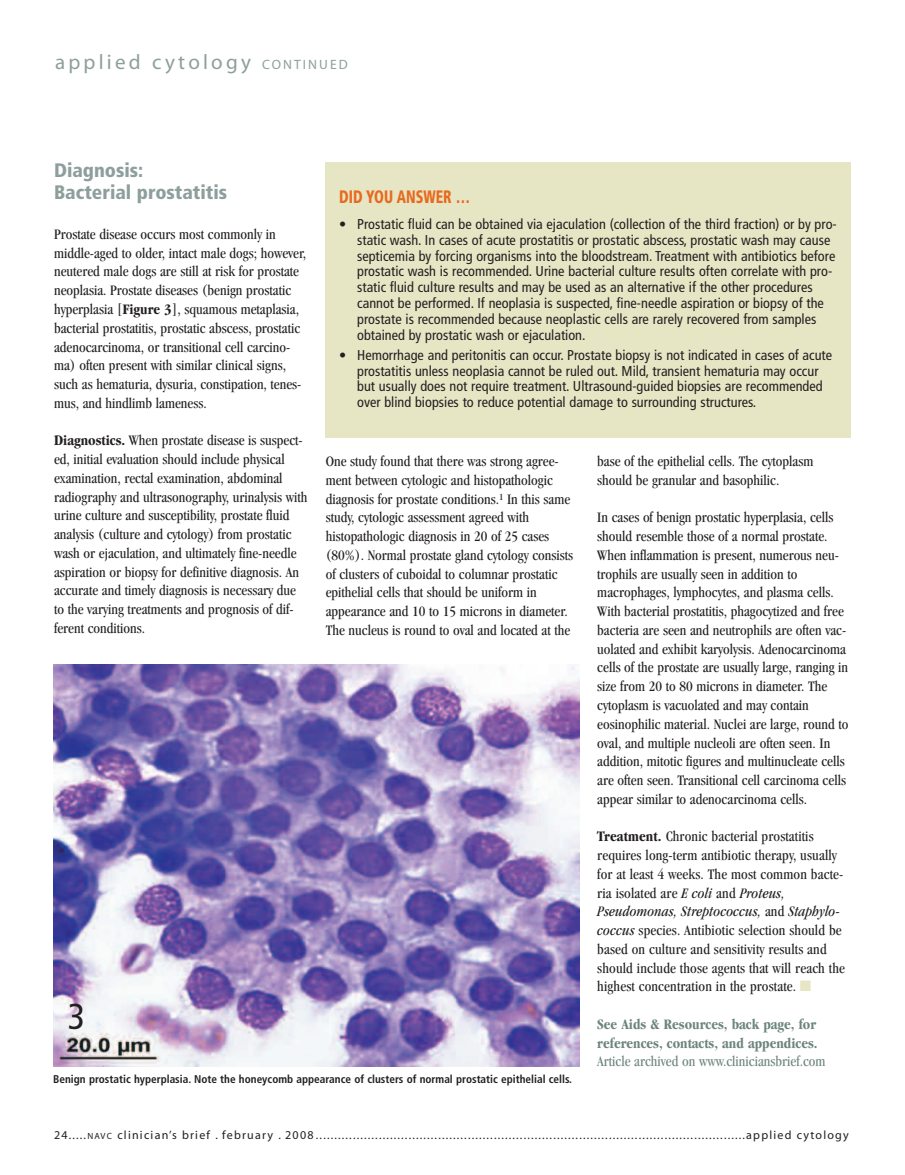
<style>
.page{position:relative;width:905px;height:1175px;background:#fff}
.page>*{position:absolute;margin:0;border:0;box-sizing:border-box;transform-origin:0 0}
.t1{font:condensed 36px "Frutiger";color:#231f20}
.t2{font:21px "Myriad";letter-spacing:.155em;color:#8d9f9c}
.t3{font:900 condensed 19.5px/22.5px "Frutiger";color:#8d9f9c}
.t4{font:900 condensed 18px "Frutiger";color:#e86a1f;scale:.8 1}
.t5{font:condensed 15px/18.8px "Garamond";color:#231f20}
.t6{font:700 condensed 15px/18.8px "Garamond";color:#6d857e}
.t7{font:condensed 15px "Garamond";color:#6d857e}
.t8{font:condensed 14.25px/15.8px "Frutiger";color:#231f20}
.t9{font:12px "Myriad";letter-spacing:.1em;color:#231f20}
.t10{font:700 condensed 11.25px "Frutiger";color:#231f20}
.s1{font-size:13.5px}
.s2{font-weight:700}
.s3{font-style:italic}
.s4{color:#e6e5c4}
.s5{font-size:9px}
</style>
<div class="page">
<div style="left:326px;top:162px;width:524px;height:275px;background:#e6e5c4"></div>
<img style="left:53px;top:664px;width:526px;height:402px">
<h2 class="t2" style="left:55px;top:54px;width:294px">applied cytology <span class="s1">CONTINUED</span></h2>
<h3 class="t3" style="left:54px;top:160px;width:175px">Diagnosis:<br>Bacterial prostatitis</h3>
<p class="t5" style="left:54px;top:226px;width:254px">Prostate disease occurs most commonly in middle-aged to older, intact male dogs; however, neutered male dogs are still at risk for prostate neoplasia. Prostate diseases (benign prostatic hyperplasia [<span class="s2">Figure 3</span>], squamous metaplasia, bacterial prostatitis, prostatic abscess, prostatic adenocarcinoma, or transitional cell carcino&shy;ma) often present with similar clinical signs, such as hematuria, dysuria, constipation, tenes&shy;mus, and hindlimb lameness.</p>
<p class="t5" style="left:54px;top:432px;width:255px"><span class="s2">Diagnostics.</span> When prostate disease is suspect&shy;ed, initial evaluation should include physical examination, rectal examination, abdominal radiography and ultrasonography, urinalysis with urine culture and susceptibility, prostate fluid analysis (culture and cytology) from prostatic wash or ejaculation, and ultimately fine-needle aspiration or biopsy for definitive diagnosis. An accurate and timely diagnosis is necessary due to the varying treatments and prognosis of dif&shy;ferent conditions.</p>
<h1 class="t1" style="left:68px;top:1002px;width:19px">3</h1>
<p class="t4" style="left:339px;top:189px;width:165px">DID YOU ANSWER …</p>
<p class="t8" style="left:357px;top:217px;width:481px;text-indent:-18px">• Prostatic fluid can be obtained via ejaculation (collection of the third fraction) or by pro&shy;static wash. In cases of acute prostatitis or prostatic abscess, prostatic wash may cause septicemia by forcing organisms into the bloodstream. Treatment with antibiotics before prostatic wash is recommended. Urine bacterial culture results often correlate with pro&shy;static fluid culture results and may be used as an alternative if the other procedures cannot be performed. If neoplasia is suspected, fine-needle aspiration or biopsy of the prostate is recommended because neoplastic cells are rarely recovered from samples obtained by prostatic wash or ejaculation.</p>
<p class="t8" style="left:357px;top:348px;width:476px;text-indent:-18px">• Hemorrhage and peritonitis can occur. Prostate biopsy is not indicated in cases of acute prostatitis unless neoplasia cannot be ruled out. Mild, transient hematuria may occur but usually does not require treatment. Ultrasound-guided biopsies are recommended over blind biopsies to reduce potential damage to surrounding structures.</p>
<p class="t5" style="left:326px;top:453px;width:249px">One study found that there was strong agree&shy;ment between cytologic and histopathologic diagnosis for prostate conditions.<sup>1</sup> In this same study, cytologic assessment agreed with histopathologic diagnosis in 20 of 25 cases (80%). Normal prostate gland cytology consists of clusters of cuboidal to columnar prostatic epithelial cells that should be uniform in appearance and 10 to 15 microns in diameter.<br>The nucleus is round to oval and located at the</p>
<p class="t5" style="left:597px;top:453px;width:218px">base of the epithelial cells. The cytoplasm should be granular and basophilic.</p>
<p class="t5" style="left:597px;top:509px;width:253px">In cases of benign prostatic hyperplasia, cells should resemble those of a normal prostate.<br>When inflammation is present, numerous neu&shy;trophils are usually seen in addition to macrophages, lymphocytes, and plasma cells.<br>With bacterial prostatitis, phagocytized and free bacteria are seen and neutrophils are often vac&shy;uolated and exhibit karyolysis. Adenocarcinoma cells of the prostate are usually large, ranging in size from 20 to 80 microns in diameter. The cytoplasm is vacuolated and may contain eosinophilic material. Nuclei are large, round to oval, and multiple nucleoli are often seen. In addition, mitotic figures and multinucleate cells are often seen. Transitional cell carcinoma cells appear similar to adenocarcinoma cells.</p>
<p class="t5" style="left:597px;top:828px;width:249px"><span class="s2">Treatment.</span> Chronic bacterial prostatitis requires long-term antibiotic therapy, usually for at least 4 weeks. The most common bacte&shy;ria isolated are <span class="s3">E coli</span> and <span class="s3">Proteus, Pseudomonas, Streptococcus,</span> and <span class="s3">Staphylo&shy;coccus</span> species. Antibiotic selection should be based on culture and sensitivity results and should include those agents that will reach the highest concentration in the prostate. <span class="s4">■</span></p>
<p class="t6" style="left:597px;top:1016px;width:222px">See Aids &amp; Resources, back page, for references, contacts, and appendices.</p>
<p class="t7" style="left:597px;top:1055px;width:230px">Article archived on www.cliniciansbrief.com</p>
<p class="t10" style="left:53px;top:1074px;width:520px">Benign prostatic hyperplasia. Note the honeycomb appearance of clusters of normal prostatic epithelial cells.</p>
<p class="t9" style="left:54px;top:1129px;width:796px">24.....<span class="s5">NAVC</span> clinician’s brief . february . 2008....................................................................................................................applied cytology</p>
</div>
